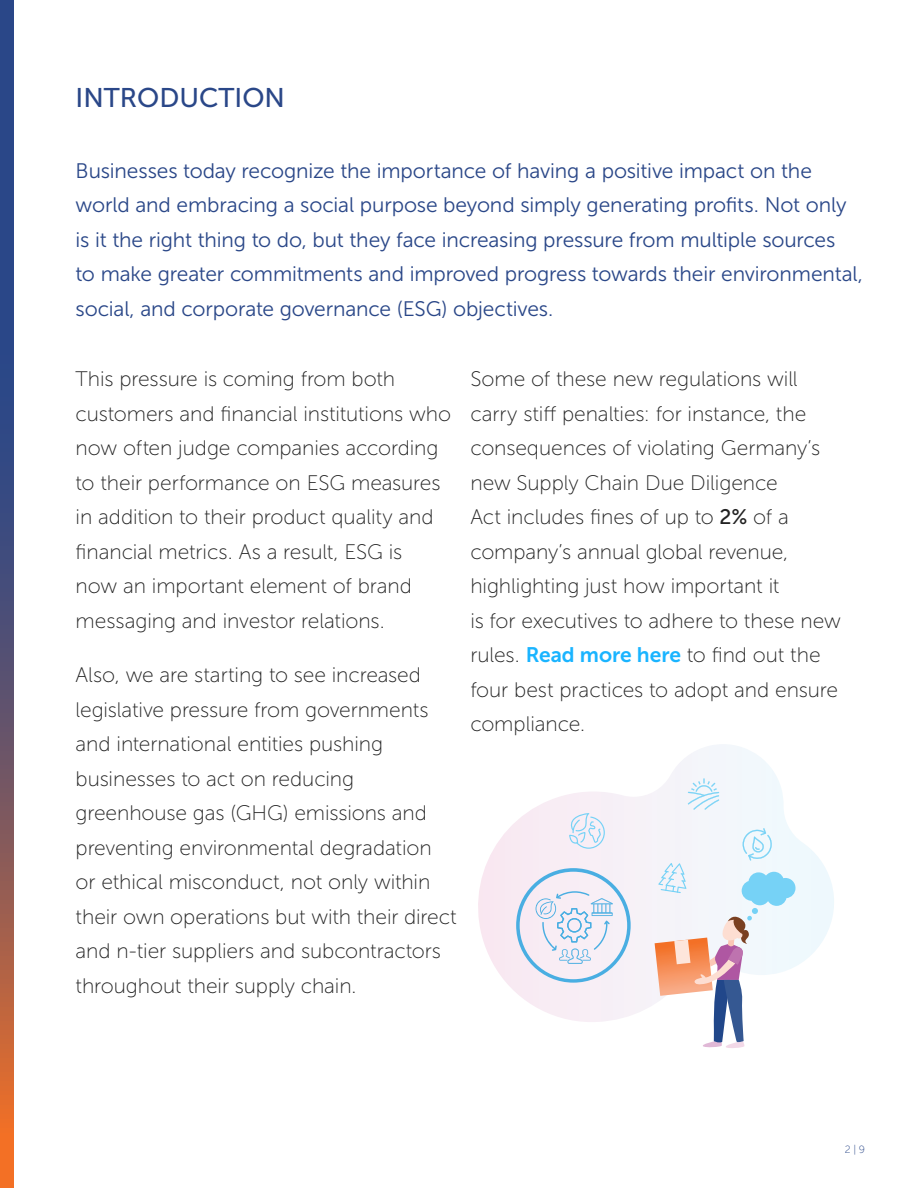
<style>
.page{position:relative;width:918px;height:1188px;background:#fff}
.page>*{position:absolute;margin:0;border:0;box-sizing:border-box;transform-origin:0 0}
.t1{font:27px "Museo Sans 500";color:#2a4788}
.t2{font:21px/34.5px "Museo Sans 100";letter-spacing:-.005em;color:#222}
.t3{font:21px/34.5px "Museo Sans 300";letter-spacing:-.005em;color:#2a4788}
.t4{font:10.5px "Museo Sans 100";color:#2a4788}
.s1{font-family:"Museo Sans 500"}
.s2{font-family:"Museo Sans 700";color:#1ab4ff}
</style>
<div class="page">
<svg style="left:0;top:0;width:14px;height:1188px;background:#64536b"></svg>
<svg style="left:478px;top:744px;width:356px;height:278px"></svg>
<svg style="left:516px;top:868px;width:115px;height:115px"></svg>
<svg style="left:569px;top:813px;width:36px;height:36px"></svg>
<svg style="left:688px;top:778px;width:31px;height:32px"></svg>
<svg style="left:655px;top:828px;width:141px;height:220px"></svg>
<p class="t1" style="left:76px;top:83px;width:211px">INTRODUCTION</p>
<p class="t3" style="left:76px;top:153px;width:789px">Businesses today recognize the importance of having a positive impact on the world and embracing a social purpose beyond simply generating profits. Not only is it the right thing to do, but they face increasing pressure from multiple sources<br>to make greater commitments and improved progress towards their environmental, social, and corporate governance (ESG) objectives.</p>
<p class="t2" style="left:76px;top:362px;width:377px">This pressure is coming from both customers and financial institutions who now often judge companies according to their performance on ESG measures in addition to their product quality and financial metrics. As a result, ESG is<br>now an important element of brand messaging and investor relations.</p>
<p class="t2" style="left:76px;top:658px;width:383px">Also, we are starting to see increased legislative pressure from governments and international entities pushing businesses to act on reducing greenhouse gas (GHG) emissions and preventing environmental degradation or ethical misconduct, not only within their own operations but with their direct and n-tier suppliers and subcontractors throughout their supply chain.</p>
<p class="t2" style="left:470px;top:362px;width:372px">Some of these new regulations will carry stiff penalties: for instance, the consequences of violating Germany’s new Supply Chain Due Diligence<br>Act includes fines of up to <span class="s1">2%</span> of a company’s annual global revenue, highlighting just how important it<br>is for executives to adhere to these new rules. <span class="s2">Read more here</span> to find out the four best practices to adopt and ensure compliance.</p>
<p class="t4" style="left:845px;top:1143px;width:22px">2 | 9</p>
</div>
